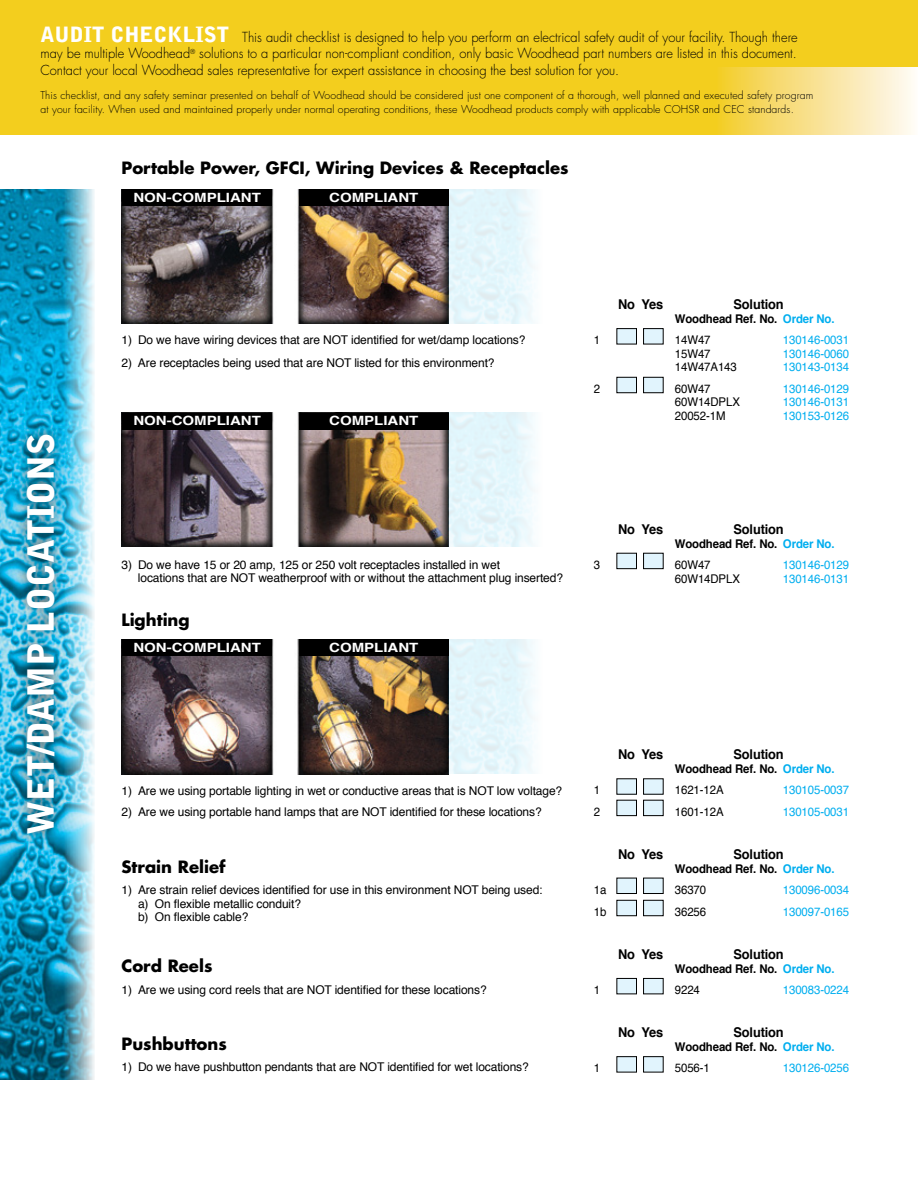
<style>
.page{position:relative;width:918px;height:1188px;background:#fff}
.page>*{position:absolute;margin:0;border:0;box-sizing:border-box;transform-origin:0 0}
.t1{font:900 36px "Bell Gothic Std";color:#fff}
.t2{font:900 21px "Bell Gothic Std";color:#fff}
.t3{font:700 16.5px "Futura";color:#000}
.t4{font:300 13.5px/16.5px "Futura";color:#000;text-align:justify;scale:.95 1}
.t5{font:700 13.5px "Helvetica";letter-spacing:-.01em;color:#000;scale:.95 1}
.t6{font:700 12.75px "Helvetica";color:#fff;scale:1.18 1}
.t7{font:12px/13.5px "Helvetica";letter-spacing:-.01em;color:#000}
.t8{font:12px "Helvetica";letter-spacing:-.01em;color:#00aeef;scale:.95 1}
.t9{font:700 12px "Helvetica";letter-spacing:-.01em;color:#000;scale:.95 1}
.t10{font:12px "Helvetica";letter-spacing:-.01em;color:#000;scale:.95 1}
.t11{font:300 10.5px/13.5px "Futura";letter-spacing:.01em;color:#000}
.s1{color:#00aeef}
</style>
<div class="page">
<div style="left:0;top:0;width:918px;height:135px;background:#f3ce1e"></div>
<div style="left:716px;top:68px;width:202px;height:67px;background:linear-gradient(to right,#f3cc2d,#fefaf9)"></div>
<img style="left:0;top:189px;width:94px;height:891px">
<div style="left:14px;top:421px;width:51px;height:423px;background:#000;opacity:.7"></div>
<img style="left:122px;top:189px;width:411px;height:135px">
<img style="left:122px;top:412px;width:411px;height:135px">
<img style="left:122px;top:639px;width:411px;height:135px">
<div style="left:617px;top:329px;width:20px;height:15px;background:#e1f4fd"></div>
<div style="left:616px;top:328px;width:21px;height:16px;border:1px solid #000"></div>
<div style="left:644px;top:329px;width:19px;height:15px;background:#e1f4fd"></div>
<div style="left:643px;top:328px;width:21px;height:16px;border:1px solid #000"></div>
<div style="left:617px;top:377px;width:20px;height:16px;background:#e1f4fd"></div>
<div style="left:616px;top:377px;width:21px;height:16px;border:1px solid #000"></div>
<div style="left:644px;top:377px;width:19px;height:16px;background:#e1f4fd"></div>
<div style="left:643px;top:377px;width:21px;height:16px;border:1px solid #000"></div>
<div style="left:617px;top:553px;width:20px;height:16px;background:#e1f4fd"></div>
<div style="left:616px;top:553px;width:21px;height:16px;border:1px solid #000"></div>
<div style="left:644px;top:553px;width:19px;height:16px;background:#e1f4fd"></div>
<div style="left:643px;top:553px;width:21px;height:16px;border:1px solid #000"></div>
<div style="left:617px;top:779px;width:20px;height:15px;background:#e1f4fd"></div>
<div style="left:644px;top:779px;width:19px;height:15px;background:#e1f4fd"></div>
<div style="left:617px;top:878px;width:20px;height:16px;background:#e1f4fd"></div>
<div style="left:616px;top:878px;width:21px;height:16px;border:1px solid #000"></div>
<div style="left:644px;top:878px;width:19px;height:16px;background:#e1f4fd"></div>
<div style="left:643px;top:878px;width:21px;height:16px;border:1px solid #000"></div>
<div style="left:617px;top:800px;width:20px;height:16px;background:#e1f4fd"></div>
<div style="left:616px;top:800px;width:21px;height:16px;border:1px solid #000"></div>
<div style="left:644px;top:800px;width:19px;height:16px;background:#e1f4fd"></div>
<div style="left:643px;top:800px;width:21px;height:16px;border:1px solid #000"></div>
<div style="left:617px;top:900px;width:20px;height:16px;background:#e1f4fd"></div>
<div style="left:616px;top:900px;width:21px;height:16px;border:1px solid #000"></div>
<div style="left:644px;top:900px;width:19px;height:16px;background:#e1f4fd"></div>
<div style="left:643px;top:900px;width:21px;height:16px;border:1px solid #000"></div>
<div style="left:617px;top:978px;width:20px;height:16px;background:#e1f4fd"></div>
<div style="left:616px;top:978px;width:21px;height:16px;border:1px solid #000"></div>
<div style="left:644px;top:978px;width:19px;height:16px;background:#e1f4fd"></div>
<div style="left:643px;top:978px;width:21px;height:16px;border:1px solid #000"></div>
<div style="left:617px;top:1057px;width:20px;height:15px;background:#e1f4fd"></div>
<div style="left:616px;top:1056px;width:21px;height:16px;border:1px solid #000"></div>
<div style="left:644px;top:1057px;width:19px;height:15px;background:#e1f4fd"></div>
<div style="left:643px;top:1056px;width:21px;height:16px;border:1px solid #000"></div>
<div style="left:299px;top:190px;width:149px;height:16px;background:#000"></div>
<div style="left:122px;top:190px;width:149px;height:16px;background:#000"></div>
<div style="left:299px;top:413px;width:149px;height:16px;background:#000"></div>
<div style="left:122px;top:413px;width:149px;height:16px;background:#000"></div>
<div style="left:299px;top:640px;width:149px;height:16px;background:#000"></div>
<div style="left:122px;top:640px;width:149px;height:16px;background:#000"></div>
<h2 class="t2" style="left:40px;top:22px;width:190px">AUDIT C HECKLIST</h2>
<p class="t4" style="left:40px;top:29px;width:799px;text-indent:202px">This audit checklist is designed to help you perform an electrical safety audit of your facility. Though there may be multiple Woodhead<sup>®</sup> solutions to a particular non-compliant condition, only basic Woodhead part numbers are listed in this document.<br>Contact your local Woodhead sales representative for expert assistance in choosing the best solution for you.</p>
<p class="t11" style="left:40px;top:89px;width:774px">This checklist, and any safety seminar presented on behalf of Woodhead should be considered just one component of a thorough, well planned and executed safety program at your facility. When used and maintained properly under normal operating conditions, these Woodhead products comply with applicable COHSR and CEC standards.</p>
<h3 class="t3" style="left:122px;top:156px;width:449px">Portable Power, GFCI, Wiring Devices &amp; Receptacles</h3>
<h1 class="t1" style="left:20px;top:835px;width:401px;rotate:-90deg">WET/DAMP LOCATIONS</h1>
<p class="t6" style="left:133px;top:187px;width:110px">NON-COMPLIANT</p>
<p class="t6" style="left:329px;top:187px;width:77px">COMPLIANT</p>
<p class="t7" style="left:122px;top:334px;width:405px">1) Do we have wiring devices that are NOT identified for wet/damp locations?</p>
<p class="t7" style="left:121px;top:357px;width:375px">2) Are receptacles being used that are NOT listed for this environment?</p>
<p class="t6" style="left:133px;top:410px;width:110px">NON-COMPLIANT</p>
<p class="t6" style="left:329px;top:410px;width:77px">COMPLIANT</p>
<p class="t5" style="left:618px;top:294px;width:49px">No Yes</p>
<p class="t5" style="left:733px;top:294px;width:55px">Solution</p>
<p class="t9" style="left:675px;top:309px;width:170px">Woodhead Ref. No. <span class="s1">Order No.</span></p>
<p class="t10" style="left:594px;top:331px;width:8px">1</p>
<p class="t10" style="left:675px;top:331px;width:39px">14W47</p>
<p class="t8" style="left:783px;top:331px;width:71px">130146-0031</p>
<p class="t10" style="left:675px;top:344px;width:39px">15W47</p>
<p class="t8" style="left:783px;top:344px;width:71px">130146-0060</p>
<p class="t10" style="left:675px;top:358px;width:67px">14W47A143</p>
<p class="t8" style="left:783px;top:358px;width:71px">130143-0134</p>
<p class="t10" style="left:594px;top:379px;width:8px">2</p>
<p class="t10" style="left:675px;top:379px;width:39px">60W47</p>
<p class="t8" style="left:783px;top:379px;width:71px">130146-0129</p>
<p class="t10" style="left:675px;top:393px;width:70px">60W14DPLX</p>
<p class="t8" style="left:783px;top:393px;width:71px">130146-0131</p>
<p class="t10" style="left:675px;top:406px;width:55px">20052-1M</p>
<p class="t8" style="left:783px;top:406px;width:71px">130153-0126</p>
<p class="t7" style="left:138px;top:558px;width:427px;text-indent:-16px">3) Do we have 15 or 20 amp, 125 or 250 volt receptacles installed in wet<br>locations that are NOT weatherproof with or without the attachment plug inserted?</p>
<h3 class="t3" style="left:122px;top:608px;width:70px">Lighting</h3>
<p class="t6" style="left:133px;top:637px;width:110px">NON-COMPLIANT</p>
<p class="t6" style="left:329px;top:637px;width:77px">COMPLIANT</p>
<p class="t5" style="left:618px;top:519px;width:49px">No Yes</p>
<p class="t5" style="left:733px;top:519px;width:55px">Solution</p>
<p class="t9" style="left:675px;top:534px;width:170px">Woodhead Ref. No. <span class="s1">Order No.</span></p>
<p class="t10" style="left:594px;top:556px;width:8px">3</p>
<p class="t10" style="left:675px;top:556px;width:39px">60W47</p>
<p class="t8" style="left:783px;top:556px;width:71px">130146-0129</p>
<p class="t10" style="left:675px;top:569px;width:70px">60W14DPLX</p>
<p class="t8" style="left:783px;top:569px;width:71px">130146-0131</p>
<p class="t7" style="left:122px;top:784px;width:442px">1) Are we using portable lighting in wet or conductive areas that is NOT low voltage?</p>
<p class="t7" style="left:122px;top:806px;width:422px">2) Are we using portable hand lamps that are NOT identified for these locations?</p>
<h3 class="t3" style="left:122px;top:855px;width:106px">Strain Relief</h3>
<p class="t7" style="left:138px;top:884px;width:406px;text-indent:-17px">1) Are strain relief devices identified for use in this environment NOT being used: a) On flexible metallic conduit?<br>b) On flexible cable?</p>
<h3 class="t3" style="left:122px;top:955px;width:92px">Cord Reels</h3>
<p class="t7" style="left:122px;top:983px;width:367px">1) Are we using cord reels that are NOT identified for these locations?</p>
<h3 class="t3" style="left:122px;top:1032px;width:107px">Pushbuttons</h3>
<p class="t7" style="left:122px;top:1061px;width:409px">1) Do we have pushbutton pendants that are NOT identified for wet locations?</p>
<p class="t5" style="left:618px;top:744px;width:49px">No Yes</p>
<p class="t5" style="left:733px;top:744px;width:55px">Solution</p>
<p class="t9" style="left:675px;top:759px;width:170px">Woodhead Ref. No. <span class="s1">Order No.</span></p>
<p class="t10" style="left:594px;top:781px;width:8px">1</p>
<p class="t10" style="left:675px;top:781px;width:53px">1621-12A</p>
<p class="t8" style="left:783px;top:781px;width:71px">130105-0037</p>
<p class="t10" style="left:594px;top:802px;width:8px">2</p>
<p class="t10" style="left:675px;top:802px;width:53px">1601-12A</p>
<p class="t8" style="left:783px;top:802px;width:71px">130105-0031</p>
<p class="t5" style="left:618px;top:843px;width:49px">No Yes</p>
<p class="t5" style="left:733px;top:843px;width:55px">Solution</p>
<p class="t9" style="left:675px;top:859px;width:170px">Woodhead Ref. No. <span class="s1">Order No.</span></p>
<p class="t10" style="left:594px;top:881px;width:15px">1a</p>
<p class="t10" style="left:675px;top:881px;width:34px">36370</p>
<p class="t8" style="left:783px;top:881px;width:71px">130096-0034</p>
<p class="t10" style="left:594px;top:902px;width:15px">1b</p>
<p class="t10" style="left:675px;top:902px;width:34px">36256</p>
<p class="t8" style="left:783px;top:902px;width:71px">130097-0165</p>
<p class="t5" style="left:618px;top:943px;width:49px">No Yes</p>
<p class="t5" style="left:733px;top:943px;width:55px">Solution</p>
<p class="t9" style="left:675px;top:959px;width:170px">Woodhead Ref. No. <span class="s1">Order No.</span></p>
<p class="t10" style="left:594px;top:981px;width:8px">1</p>
<p class="t10" style="left:675px;top:981px;width:28px">9224</p>
<p class="t8" style="left:783px;top:981px;width:71px">130083-0224</p>
<p class="t5" style="left:618px;top:1022px;width:49px">No Yes</p>
<p class="t5" style="left:733px;top:1022px;width:55px">Solution</p>
<p class="t9" style="left:675px;top:1037px;width:170px">Woodhead Ref. No. <span class="s1">Order No.</span></p>
<p class="t10" style="left:594px;top:1059px;width:8px">1</p>
<p class="t10" style="left:675px;top:1059px;width:38px">5056-1</p>
<p class="t8" style="left:783px;top:1059px;width:71px">130126-0256</p>
</div>
